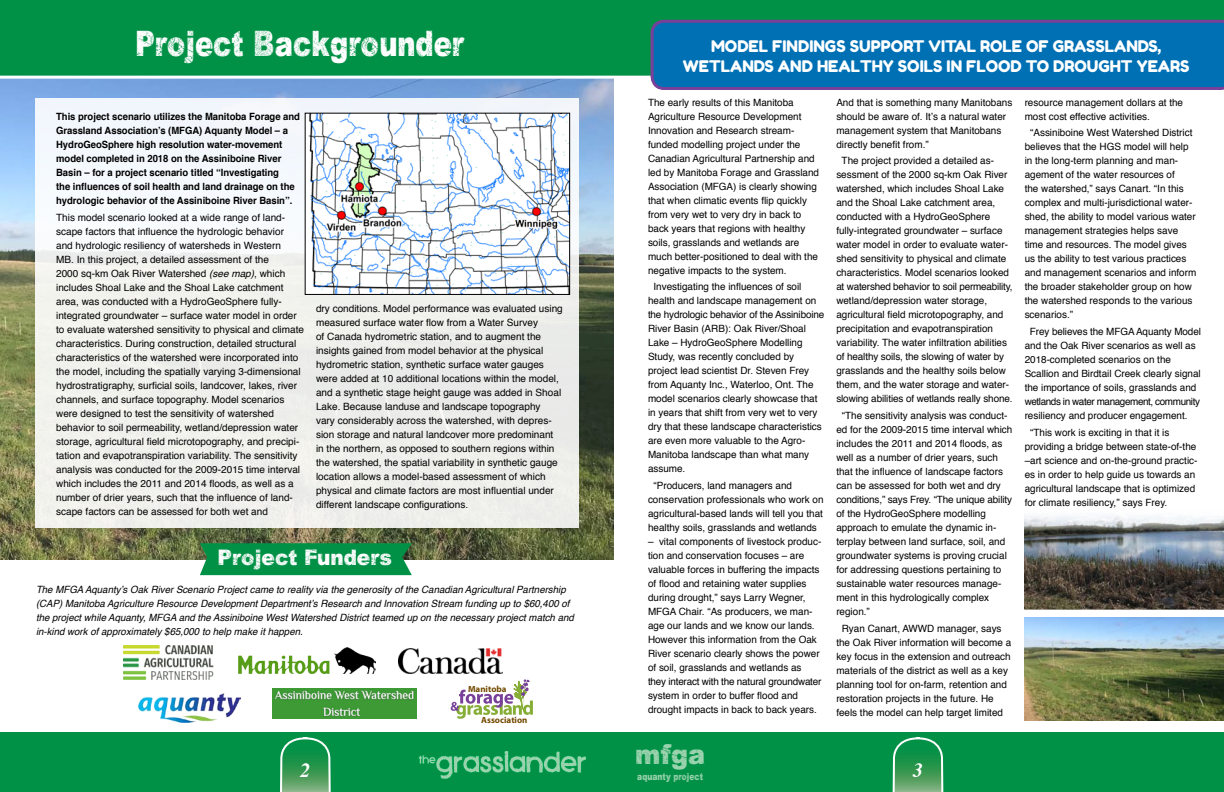
<style>
.page{position:relative;width:1224px;height:792px;background:#fff}
.page>*{position:absolute;margin:0;border:0;box-sizing:border-box;transform-origin:0 0}
.t1{font:36px "Dark Underground";color:#fff}
.t2{font:28px "Dark Underground";color:#9bd3ae;scale:1.2 1}
.t3{font:22px "Dark Underground";color:#fff;scale:1.2 1}
.t4{font:italic 700 20px "Times";color:#fff}
.t5{font:16px/20px "Fredoka One";color:#fff;text-align:center}
.t6{font:10px/14px "Helvetica";color:#000}
.t7{font:italic 10px/14px "Helvetica";color:#000}
.t8{font:700 10px/14px "Helvetica";letter-spacing:-.005em;color:#000;scale:.95 1}
.t9{font:10px "Dark Underground";color:#9bd3ae}
.t10{font:700 9px "Myriad Pro";color:#744a01}
.s1{font-style:italic}
</style>
<div class="page">
<img style="left:0;top:79px;width:613px;height:481px">
<div style="left:0;top:0;width:1224px;height:79px;background:#009146"></div>
<svg style="left:651px;top:20px;width:573px;height:70px;background:#0a6bb2"></svg>
<svg style="left:200px;top:543px;width:212px;height:32px;background:#069148"></svg>
<img style="left:1025px;top:618px;width:199px;height:102px">
<div style="left:35px;top:98px;width:544px;height:430px;background:linear-gradient(to bottom,#f5f9fd,#eeede6)"></div>
<img style="left:1024px;top:516px;width:200px;height:93px">
<img style="left:124px;top:645px;width:90px;height:34px">
<div style="left:0;top:733px;width:612px;height:59px;background:#009146"></div>
<svg style="left:280px;top:737px;width:51px;height:55px"></svg>
<div style="left:612px;top:733px;width:612px;height:59px;background:#009146"></div>
<svg style="left:892px;top:737px;width:52px;height:55px"></svg>
<svg style="left:418px;top:751px;width:168px;height:28px"></svg>
<div style="left:453px;top:774px;width:134px;height:5px;background:#009146"></div>
<img style="left:272px;top:688px;width:144px;height:30px">
<img style="left:307px;top:115px;width:261px;height:178px">
<div style="left:305px;top:113px;width:265px;height:182px;border:1px solid #000"></div>
<svg style="left:451px;top:679px;width:82px;height:40px"></svg>
<img style="left:239px;top:647px;width:136px;height:26px">
<img style="left:139px;top:694px;width:102px;height:28px">
<img style="left:398px;top:649px;width:104px;height:25px">
<h1 class="t1" style="left:135px;top:26px;width:331px">Project Backgrounder</h1>
<p class="t8" style="left:56px;top:109px;width:258px">This project scenario utilizes the Manitoba Forage and Grassland Association’s (MFGA) Aquanty Model – a HydroGeoSphere high resolution water-movement model completed in 2018 on the Assiniboine River Basin – for a project scenario titled “Investigating<br>the influences of soil health and land drainage on the hydrologic behavior of the Assiniboine River Basin”.</p>
<p class="t6" style="left:56px;top:210px;width:249px">This model scenario looked at a wide range of land&shy;scape factors that influence the hydrologic behavior<br>and hydrologic resiliency of watersheds in Western<br>MB. In this project, a detailed assessment of the<br>2000 sq-km Oak River Watershed <span class="s1">(see map)</span>, which includes Shoal Lake and the Shoal Lake catchment area, was conducted with a HydroGeoSphere fully&shy;integrated groundwater – surface water model in order to evaluate watershed sensitivity to physical and climate characteristics. During construction, detailed structural characteristics of the watershed were incorporated into the model, including the spatially varying 3-dimensional hydrostratigraphy, surficial soils, landcover, lakes, river channels, and surface topography. Model scenarios were designed to test the sensitivity of watershed behavior to soil permeability, wetland/depression water storage, agricultural field microtopography, and precipi&shy;tation and evapotranspiration variability. The sensitivity analysis was conducted for the 2009-2015 time interval which includes the 2011 and 2014 floods, as well as a number of drier years, such that the influence of land&shy;scape factors can be assessed for both wet and</p>
<p class="t6" style="left:316px;top:302px;width:248px">dry conditions. Model performance was evaluated using measured surface water flow from a Water Survey<br>of Canada hydrometric station, and to augment the insights gained from model behavior at the physical hydrometric station, synthetic surface water gauges were added at 10 additional locations within the model, and a synthetic stage height gauge was added in Shoal Lake. Because landuse and landscape topography<br>vary considerably across the watershed, with depres&shy;sion storage and natural landcover more predominant in the northern, as opposed to southern regions within the watershed, the spatial variability in synthetic gauge location allows a model-based assessment of which physical and climate factors are most influential under different landscape configurations.</p>
<h3 class="t3" style="left:218px;top:547px;width:147px">Project Funders</h3>
<p class="t7" style="left:36px;top:582px;width:539px">The MFGA Aquanty’s Oak River Scenario Project came to reality via the generosity of the Canadian Agricultural Partnership (CAP) Manitoba Agriculture Resource Development Department’s Research and Innovation Stream funding up to $60,400 of the project while Aquanty, MFGA and the Assiniboine West Watershed District teamed up on the necessary project match and in-kind work of approximately $65,000 to help make it happen.</p>
<h3 class="t4" style="left:301px;top:752px;width:11px">2</h3>
<p class="t10" style="left:468px;top:683px;width:40px">Manitoba</p>
<p class="t10" style="left:481px;top:714px;width:48px">Association</p>
<h3 class="t5" style="left:683px;top:36px;width:508px">MODEL FINDINGS SUPPORT VITAL ROLE OF GRASSLANDS,<br>WETLANDS AND HEALTHY SOILS IN FLOOD TO DROUGHT YEARS</h3>
<p class="t6" style="left:648px;top:95px;width:173px">The early results of this Manitoba Agriculture Resource Development Innovation and Research stream&shy;funded modelling project under the Canadian Agricultural Partnership and led by Manitoba Forage and Grassland Association (MFGA) is clearly showing that when climatic events flip quickly from very wet to very dry in back to back years that regions with healthy soils, grasslands and wetlands are much better-positioned to deal with the negative impacts to the system.</p>
<p class="t6" style="left:648px;top:280px;width:178px;text-indent:6px">Investigating the influences of soil health and landscape management on the hydrologic behavior of the Assiniboine River Basin (ARB): Oak River/Shoal Lake – HydroGeoSphere Modelling Study, was recently concluded by project lead scientist Dr. Steven Frey from Aquanty Inc., Waterloo, Ont. The model scenarios clearly showcase that in years that shift from very wet to very dry that these landscape characteristics are even more valuable to the Agro-Manitoba landscape than what many assume.</p>
<p class="t6" style="left:648px;top:479px;width:177px;text-indent:6px">“Producers, land managers and conservation professionals who work on agricultural-based lands will tell you that healthy soils, grasslands and wetlands</p>
<p class="t6" style="left:648px;top:535px;width:175px">– vital components of livestock produc&shy;tion and conservation focuses – are valuable forces in buffering the impacts of flood and retaining water supplies during drought,” says Larry Wegner, MFGA Chair. “As producers, we man&shy;age our lands and we know our lands.<br>However this information from the Oak River scenario clearly shows the power of soil, grasslands and wetlands as they interact with the natural groundwater system in order to buffer flood and drought impacts in back to back years.</p>
<h2 class="t2" style="left:635px;top:740px;width:60px">mfga</h2>
<p class="t9" style="left:637px;top:772px;width:67px">aquanty project</p>
<p class="t6" style="left:836px;top:95px;width:178px">And that is something many Manitobans should be aware of. It’s a natural water management system that Manitobans directly benefit from.”</p>
<p class="t6" style="left:836px;top:154px;width:178px;text-indent:5px">The project provided a detailed as&shy;sessment of the 2000 sq-km Oak River watershed, which includes Shoal Lake and the Shoal Lake catchment area, conducted with a HydroGeoSphere fully-integrated groundwater – surface water model in order to evaluate water&shy;shed sensitivity to physical and climate characteristics. Model scenarios looked at watershed behavior to soil permeability, wetland/depression water storage, agricultural field microtopography, and precipitation and evapotranspiration variability. The water infiltration abilities of healthy soils, the slowing of water by grasslands and the healthy soils below them, and the water storage and water&shy;slowing abilities of wetlands really shone.</p>
<p class="t6" style="left:836px;top:409px;width:178px;text-indent:6px">“The sensitivity analysis was conduct&shy;ed for the 2009-2015 time interval which includes the 2011 and 2014 floods, as well as a number of drier years, such that the influence of landscape factors can be assessed for both wet and dry conditions,” says Frey. “The unique ability of the HydroGeoSphere modelling approach to emulate the dynamic in&shy;terplay between land surface, soil, and groundwater systems is proving crucial for addressing questions pertaining to sustainable water resources manage&shy;ment in this hydrologically complex region.”</p>
<p class="t6" style="left:836px;top:622px;width:176px;text-indent:6px">Ryan Canart, AWWD manager, says the Oak River information will become a key focus in the extension and outreach materials of the district as well as a key planning tool for on-farm, retention and restoration projects in the future. He feels the model can help target limited</p>
<h3 class="t4" style="left:913px;top:752px;width:11px">3</h3>
<p class="t6" style="left:1025px;top:95px;width:160px">resource management dollars at the most cost effective activities.</p>
<p class="t6" style="left:1025px;top:126px;width:173px;text-indent:6px">“Assiniboine West Watershed District believes that the HGS model will help in the long-term planning and man&shy;agement of the water resources of<br>the watershed,” says Canart. “In this complex and multi-jurisdictional water&shy;shed, the ability to model various water management strategies helps save time and resources. The model gives us the ability to test various practices and management scenarios and inform the broader stakeholder group on how the watershed responds to the various scenarios.”</p>
<p class="t6" style="left:1025px;top:325px;width:178px;text-indent:5px">Frey believes the MFGA Aquanty Model and the Oak River scenarios as well as 2018-completed scenarios on the Scallion and Birdtail Creek clearly signal the importance of soils, grasslands and wetlands in water management, community resiliency and producer engagement.</p>
<p class="t6" style="left:1025px;top:426px;width:174px;text-indent:6px">“This work is exciting in that it is providing a bridge between state-of-the –art science and on-the-ground practic&shy;es in order to help guide us towards an agricultural landscape that is optimized for climate resiliency,” says Frey.</p>
</div>
